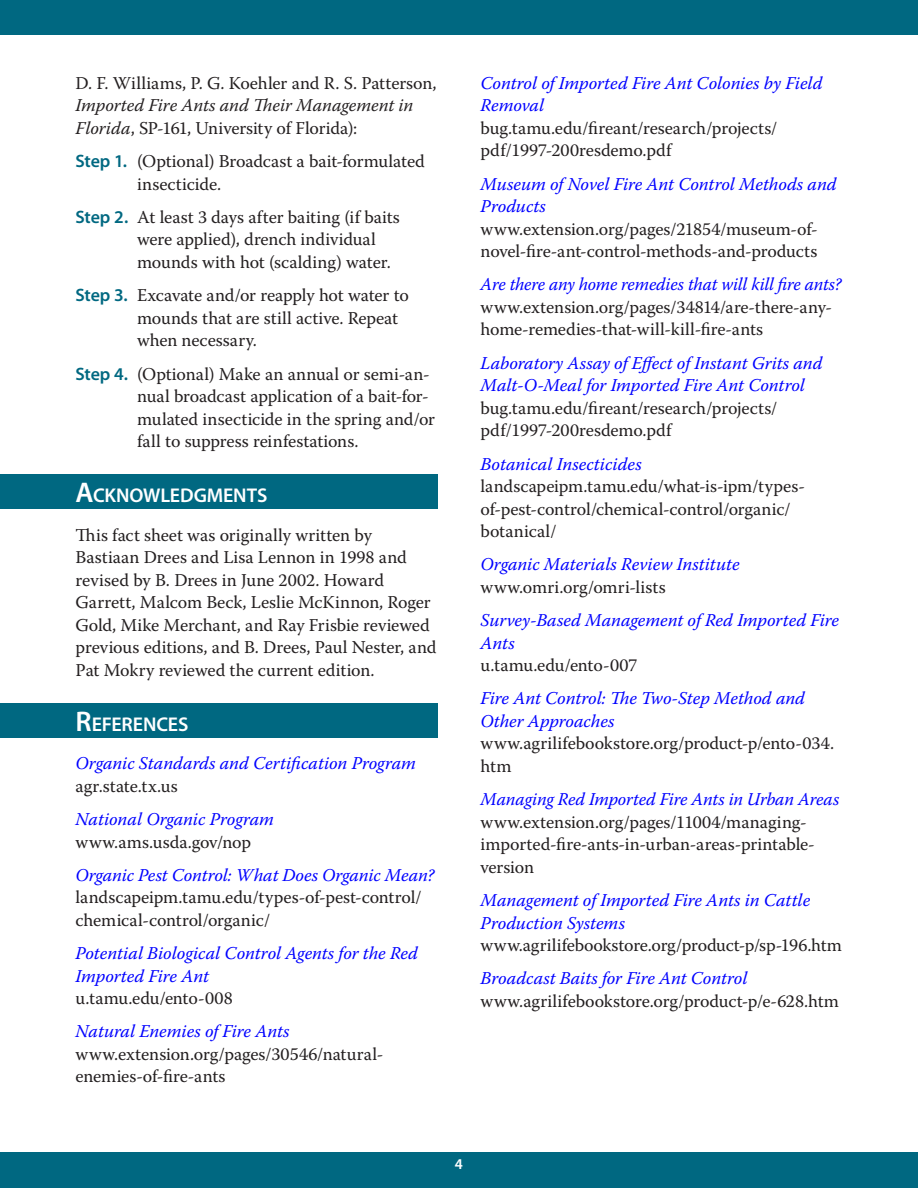
<style>
.page{position:relative;width:918px;height:1188px;background:#fff}
.page>*{position:absolute;margin:0;border:0;box-sizing:border-box;transform-origin:0 0}
.heading1{font:600 19.95px "Myriad Pro";letter-spacing:-.01em;color:#fff}
.body_text{font:18px/22.5px "Warnock Pro";letter-spacing:-.005em;color:#231f20}
.body_text-2{font:italic 18px/22.5px "Warnock Pro";letter-spacing:-.005em;color:#00f}
.t1{font:600 15px "Myriad Pro";color:#fff}
.s1{font-style:italic}
.s2{font-family:"Myriad Pro";font-weight:600;color:#006881}
.s3{font-size:28.5px}
.s4{font-style:normal;color:#231f20}
.s5{font-style:italic;color:#00f}
</style>
<div class="page">
<div style="left:0;top:0;width:918px;height:35px;background:#006881"></div>
<div style="left:0;top:1152px;width:918px;height:36px;background:#006881"></div>
<div style="left:0;top:474px;width:437px;height:35px;background:#006881"></div>
<div style="left:0;top:703px;width:437px;height:34px;background:#006881"></div>
<p class="body_text" style="left:76px;top:71px;width:362px">D. F. Williams, P. G. Koehler and R. S. Patterson,<br><span class="s1">Imported Fire Ants and Their Management in<br>Florida</span>, SP-161, University of Florida):</p>
<p class="body_text" style="left:137px;top:150px;width:289px;text-indent:-62px"><span class="s2">Step 1.</span> (Optional) Broadcast a bait-formulated insecticide.</p>
<p class="body_text" style="left:137px;top:205px;width:264px;text-indent:-62px"><span class="s2">Step 2.</span> At least 3 days after baiting (if baits were applied), drench individual mounds with hot (scalding) water.</p>
<p class="body_text" style="left:137px;top:284px;width:273px;text-indent:-62px"><span class="s2">Step 3.</span> Excavate and/or reapply hot water to mounds that are still active. Repeat when necessary.</p>
<p class="body_text" style="left:137px;top:362px;width:300px;text-indent:-62px"><span class="s2">Step 4.</span> (Optional) Make an annual or semi-an&shy;nual broadcast application of a bait-for&shy;mulated insecticide in the spring and/or fall to suppress reinfestations.</p>
<p class="heading1" style="left:76px;top:483px;width:193px"><span class="s3">A</span>CKNOWLEDGMENTS</p>
<p class="body_text" style="left:76px;top:523px;width:362px">This fact sheet was originally written by Bastiaan Drees and Lisa Lennon in 1998 and revised by B. Drees in June 2002. Howard Garrett, Malcom Beck, Leslie McKinnon, Roger Gold, Mike Merchant, and Ray Frisbie reviewed previous editions, and B. Drees, Paul Nester, and Pat Mokry reviewed the current edition.</p>
<p class="heading1" style="left:76px;top:711px;width:114px"><span class="s3">R</span>EFERENCES</p>
<p class="body_text-2" style="left:76px;top:752px;width:342px">Organic Standards and Certification Program <span class="s4">agr.state.tx.us</span></p>
<p class="body_text-2" style="left:76px;top:808px;width:200px">National Organic Program <span class="s4">www.ams.usda.gov/nop</span></p>
<p class="body_text" style="left:76px;top:863px;width:360px"><span class="s5">Organic Pest Control: What Does Organic Mean? </span>landscapeipm.tamu.edu/types-of-pest-control/ chemical-control/organic/</p>
<p class="body_text-2" style="left:76px;top:942px;width:344px">Potential Biological Control Agents for the Red<br>Imported Fire Ant<br><span class="s4">u.tamu.edu/ento-008</span></p>
<p class="body_text" style="left:76px;top:1020px;width:309px"><span class="s5">Natural Enemies of Fire Ants </span>www.extension.org/pages/30546/natural&shy;enemies-of-fire-ants</p>
<p class="body_text" style="left:481px;top:71px;width:344px"><span class="s5">Control of Imported Fire Ant Colonies by Field<br>Removal </span>bug.tamu.edu/fireant/research/projects/ pdf/1997-200resdemo.pdf</p>
<p class="body_text" style="left:481px;top:172px;width:358px"><span class="s5">Museum of Novel Fire Ant Control Methods and Products </span>www.extension.org/pages/21854/museum-of&shy;novel-fire-ant-control-methods-and-products</p>
<p class="body_text" style="left:481px;top:273px;width:362px"><span class="s5">Are there any home remedies that will kill fire ants? </span>www.extension.org/pages/34814/are-there-any&shy;home-remedies-that-will-kill-fire-ants</p>
<p class="body_text-2" style="left:481px;top:351px;width:344px">Laboratory Assay of Effect of Instant Grits and Malt-O-Meal for Imported Fire Ant Control <span class="s4">bug.tamu.edu/fireant/research/projects/ pdf/1997-200resdemo.pdf</span></p>
<p class="body_text" style="left:481px;top:452px;width:326px"><span class="s5">Botanical Insecticides </span>landscapeipm.tamu.edu/what-is-ipm/types&shy;of-pest-control/chemical-control/organic/ botanical/</p>
<p class="body_text-2" style="left:481px;top:553px;width:261px">Organic Materials Review Institute <span class="s4">www.omri.org/omri-lists</span></p>
<p class="body_text-2" style="left:481px;top:609px;width:360px">Survey-Based Management of Red Imported Fire<br>Ants<br><span class="s4">u.tamu.edu/ento-007</span></p>
<p class="body_text-2" style="left:481px;top:687px;width:355px">Fire Ant Control: The Two-Step Method and<br>Other Approaches <span class="s4">www.agrilifebookstore.org/product-p/ento-034. htm</span></p>
<p class="body_text" style="left:481px;top:788px;width:360px"><span class="s5">Managing Red Imported Fire Ants in Urban Areas </span>www.extension.org/pages/11004/managing&shy;imported-fire-ants-in-urban-areas-printable&shy;version</p>
<p class="body_text-2" style="left:481px;top:889px;width:363px">Management of Imported Fire Ants in Cattle<br>Production Systems <span class="s4">www.agrilifebookstore.org/product-p/sp-196.htm</span></p>
<p class="body_text" style="left:481px;top:967px;width:360px"><span class="s5">Broadcast Baits for Fire Ant Control </span>www.agrilifebookstore.org/product-p/e-628.htm</p>
<p class="t1" style="left:455px;top:1154px;width:10px">4</p>
</div>
